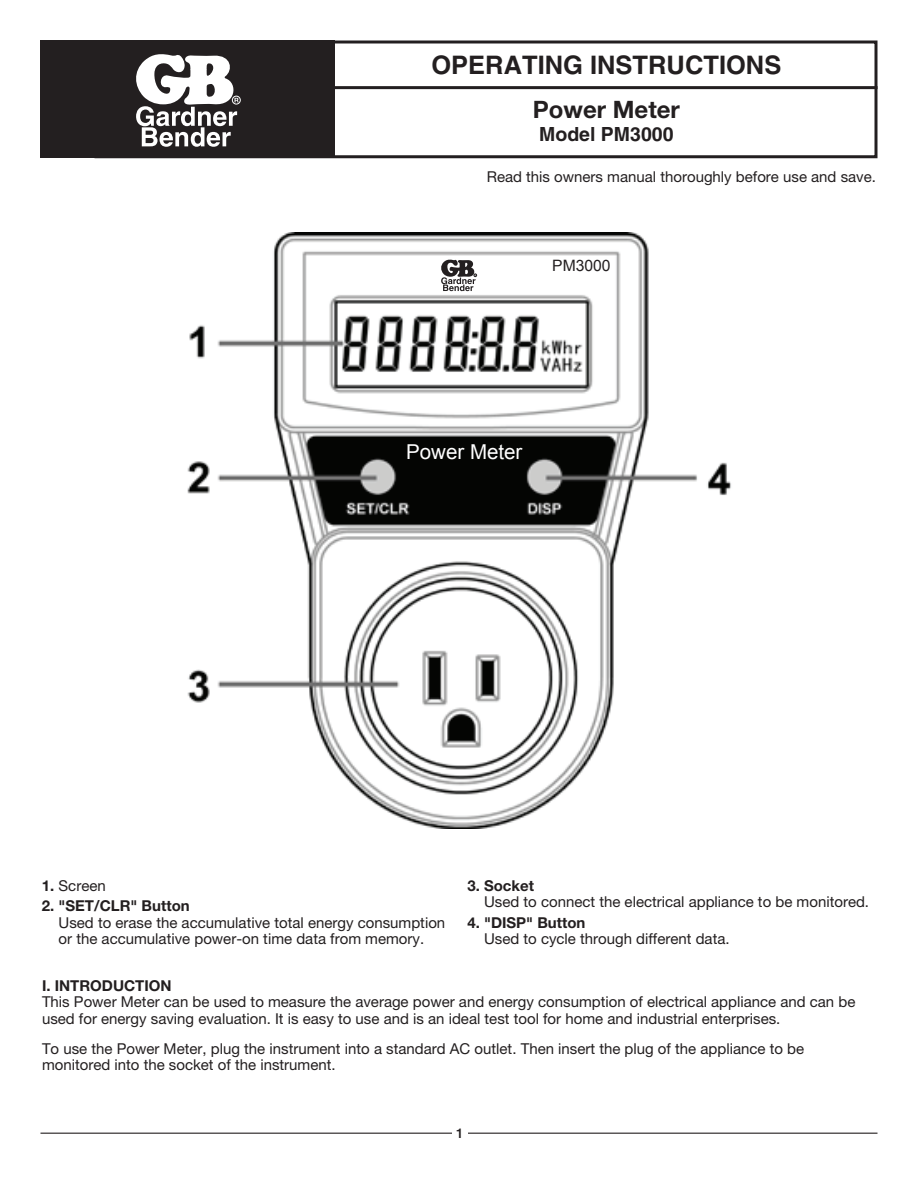
<style>
.page{position:relative;width:918px;height:1188px;background:#fff}
.page>*{position:absolute;margin:0;border:0;box-sizing:border-box;transform-origin:0 0}
.t1{font:700 25.5px "Helvetica";color:#231f20}
.t2{font:700 24px "Helvetica Neue";color:#231f20}
.t3{font:20.55px "Arial";color:#fff}
.t4{font:700 19.5px "Helvetica";color:#231f20}
.t5{font:15.75px "Arial";color:#231f20}
.t6{font:15px/16.5px "Helvetica Neue";color:#231f20}
.t7{font:700 15px "Helvetica Neue";color:#231f20}
.t8{font:500 13.5px "Helvetica Neue";color:#231f20}
.s1{font-weight:700}
</style>
<div class="page">
<hr style="left:40px;top:1133px;width:838px;height:1px;background:#231f20">
<div style="left:452px;top:1121px;width:16px;height:23px;background:#fff"></div>
<div style="left:94px;top:40px;width:784px;height:118px;border:3px solid #231f20"></div>
<div style="left:40px;top:40px;width:295px;height:118px;background:#231f20"></div>
<div style="left:232px;top:96px;width:9px;height:9px;border:1px solid #fff;border-radius:50%"></div>
<svg style="left:136px;top:54px;width:103px;height:93px"></svg>
<hr style="left:328px;top:86px;width:550px;height:3px;background:#231f20">
<img style="left:187px;top:233px;width:544px;height:596px">
<svg style="left:440px;top:259px;width:37px;height:32px"></svg>
<h1 class="t1" style="left:431px;top:50px;width:351px">OPERATING INSTRUCTIONS</h1>
<h2 class="t2" style="left:533px;top:95px;width:149px">Power Meter</h2>
<h3 class="t4" style="left:539px;top:122px;width:136px">Model PM3000</h3>
<p class="t6" style="left:487px;top:169px;width:391px">Read this owners manual thoroughly before use and save.</p>
<p class="t5" style="left:552px;top:255px;width:60px">PM3000</p>
<h3 class="t3" style="left:406px;top:438px;width:118px">Power Meter</h3>
<p class="t6" style="left:42px;top:877px;width:65px"><span class="s1">1.</span> Screen</p>
<p class="t7" style="left:42px;top:897px;width:149px">2. "SET/CLR" Button</p>
<p class="t6" style="left:59px;top:914px;width:388px">Used to erase the accumulative total energy consumption or the accumulative power-on time data from memory.</p>
<p class="t7" style="left:467px;top:876px;width:68px">3. Socket</p>
<p class="t6" style="left:484px;top:893px;width:387px">Used to connect the electrical appliance to be monitored.</p>
<p class="t7" style="left:467px;top:913px;width:120px">4. "DISP" Button</p>
<p class="t6" style="left:484px;top:930px;width:247px">Used to cycle through different data.</p>
<p class="t7" style="left:42px;top:976px;width:131px">I. INTRODUCTION</p>
<p class="t6" style="left:42px;top:993px;width:815px">This Power Meter can be used to measure the average power and energy consumption of electrical appliance and can be used for energy saving evaluation. It is easy to use and is an ideal test tool for home and industrial enterprises.</p>
<p class="t6" style="left:42px;top:1040px;width:764px">To use the Power Meter, plug the instrument into a standard AC outlet. Then insert the plug of the appliance to be monitored into the socket of the instrument.</p>
<p class="t8" style="left:456px;top:1125px;width:9px">1</p>
</div>
